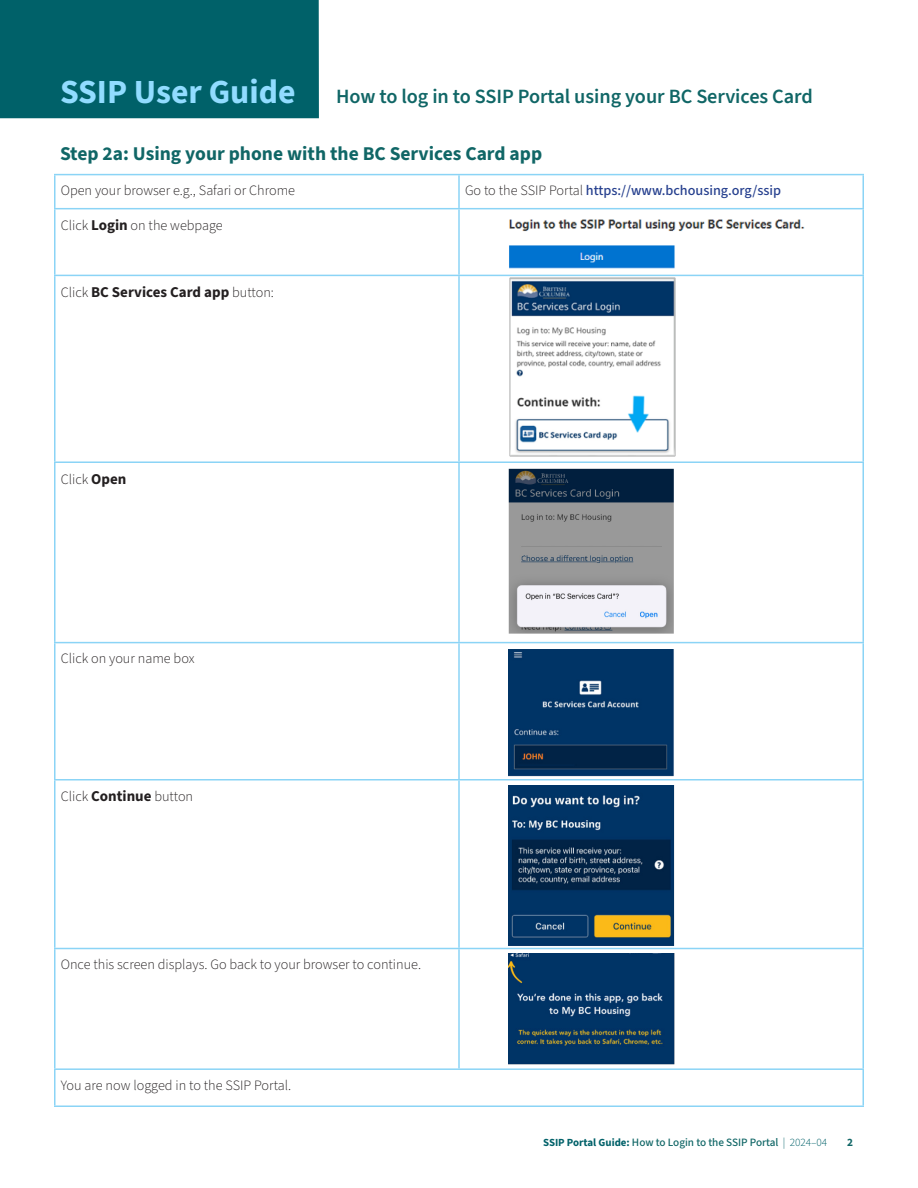
<style>
.page{position:relative;width:918px;height:1188px;background:#fff}
.page>*{position:absolute;margin:0;border:0;box-sizing:border-box;transform-origin:0 0}
.t1{font:600 20.25px "Source Sans 3";letter-spacing:-.005em;color:#106666}
.Step_H1{font:700 19.5px "Source Sans 3";color:#106666}
.Body{font:700 15px "Source Sans 3";color:#231f20}
.Body-2{font:300 14.25px "Source Sans Pro";color:#231f20}
.Body-3{font:500 14.25px "Source Sans 3";color:#253f8e}
.t2{font:500 11.25px "Source Sans 3";letter-spacing:-.005em;color:#106666}
.t3{font:700 11.25px "Source Sans 3";color:#106666}
.s1{font-weight:700;font-size:33.75px;color:#91dcff}
.s2{font-family:"Source Sans Pro";font-weight:300;color:#231f20}
.s3{font-family:"Source Sans 3";font-weight:700;font-size:15px}
.s4{font-family:"Source Sans Pro";font-weight:300;font-size:14.25px}
.s5{font-weight:700;font-size:10.8px;color:#006169}
.s6{font-weight:300;color:#006169}
</style>
<div class="page">
<div style="left:0;top:0;width:319px;height:118px;background:#006169"></div>
<hr style="left:54px;top:174px;width:405px;height:1px;background:#8bd4f6">
<hr style="left:54px;top:175px;width:2px;height:33px;background:#8bd4f6">
<hr style="left:459px;top:174px;width:405px;height:1px;background:#8bd4f6">
<hr style="left:458px;top:175px;width:2px;height:33px;background:#8bd4f6">
<hr style="left:862px;top:175px;width:2px;height:33px;background:#8bd4f6">
<hr style="left:54px;top:208px;width:405px;height:1px;background:#8bd4f6">
<hr style="left:54px;top:209px;width:2px;height:66px;background:#8bd4f6">
<hr style="left:459px;top:208px;width:405px;height:1px;background:#8bd4f6">
<hr style="left:458px;top:209px;width:2px;height:66px;background:#8bd4f6">
<hr style="left:862px;top:209px;width:2px;height:66px;background:#8bd4f6">
<hr style="left:54px;top:275px;width:405px;height:1px;background:#8bd4f6">
<hr style="left:54px;top:276px;width:2px;height:185px;background:#8bd4f6">
<hr style="left:459px;top:275px;width:405px;height:1px;background:#8bd4f6">
<hr style="left:458px;top:276px;width:2px;height:185px;background:#8bd4f6">
<hr style="left:862px;top:276px;width:2px;height:185px;background:#8bd4f6">
<hr style="left:54px;top:461px;width:405px;height:2px;background:#8bd4f6">
<hr style="left:54px;top:463px;width:2px;height:179px;background:#8bd4f6">
<hr style="left:459px;top:461px;width:405px;height:2px;background:#8bd4f6">
<hr style="left:458px;top:463px;width:2px;height:179px;background:#8bd4f6">
<hr style="left:862px;top:463px;width:2px;height:179px;background:#8bd4f6">
<hr style="left:54px;top:642px;width:405px;height:1px;background:#8bd4f6">
<hr style="left:54px;top:643px;width:2px;height:136px;background:#8bd4f6">
<hr style="left:459px;top:642px;width:405px;height:1px;background:#8bd4f6">
<hr style="left:458px;top:643px;width:2px;height:136px;background:#8bd4f6">
<hr style="left:862px;top:643px;width:2px;height:136px;background:#8bd4f6">
<hr style="left:54px;top:779px;width:405px;height:2px;background:#8bd4f6">
<hr style="left:54px;top:781px;width:2px;height:167px;background:#8bd4f6">
<hr style="left:459px;top:779px;width:405px;height:2px;background:#8bd4f6">
<hr style="left:458px;top:781px;width:2px;height:167px;background:#8bd4f6">
<hr style="left:862px;top:781px;width:2px;height:167px;background:#8bd4f6">
<hr style="left:54px;top:948px;width:405px;height:1px;background:#8bd4f6">
<hr style="left:54px;top:949px;width:2px;height:119px;background:#8bd4f6">
<hr style="left:459px;top:948px;width:405px;height:1px;background:#8bd4f6">
<hr style="left:458px;top:949px;width:2px;height:119px;background:#8bd4f6">
<hr style="left:862px;top:949px;width:2px;height:119px;background:#8bd4f6">
<hr style="left:54px;top:1068px;width:405px;height:2px;background:#8bd4f6">
<hr style="left:54px;top:1070px;width:2px;height:36px;background:#8bd4f6">
<hr style="left:459px;top:1068px;width:405px;height:2px;background:#8bd4f6">
<hr style="left:862px;top:1070px;width:2px;height:36px;background:#8bd4f6">
<hr style="left:54px;top:1106px;width:405px;height:1px;background:#8bd4f6">
<hr style="left:459px;top:1106px;width:405px;height:1px;background:#8bd4f6">
<img style="left:509px;top:219px;width:296px;height:50px">
<img style="left:509px;top:278px;width:167px;height:179px">
<img style="left:508px;top:468px;width:166px;height:166px">
<img style="left:509px;top:649px;width:165px;height:128px">
<img style="left:509px;top:785px;width:166px;height:163px">
<img style="left:509px;top:954px;width:166px;height:111px">
<h1 class="t1" style="left:60px;top:83px;width:754px"><span class="s1">SSIP User Guide</span> How to log in to SSIP Portal using your BC Services Card</h1>
<p class="Step_H1" style="left:60px;top:140px;width:484px">Step 2a: Using your phone with the BC Services Card app</p>
<p class="Body-2" style="left:61px;top:181px;width:236px">Open your browser e.g., Safari or Chrome</p>
<p class="Body-3" style="left:465px;top:181px;width:318px"><span class="s2">Go to the SSIP Portal</span> https://www.bchousing.org/ssip</p>
<p class="Body-2" style="left:61px;top:216px;width:163px">Click <span class="s3">Login</span> on the webpage</p>
<p class="Body" style="left:61px;top:282px;width:215px"><span class="s4">Click</span> BC Services Card app <span class="s4">button:</span></p>
<p class="Body-2" style="left:61px;top:469px;width:67px">Click <span class="s3">Open</span></p>
<p class="Body-2" style="left:61px;top:649px;width:135px">Click on your name box</p>
<p class="Body-2" style="left:61px;top:787px;width:134px">Click <span class="s3">Continue</span> button</p>
<p class="Body-2" style="left:61px;top:955px;width:362px">Once this screen displays. Go back to your browser to continue.</p>
<p class="Body-2" style="left:61px;top:1076px;width:232px">You are now logged in to the SSIP Portal.</p>
<p class="t2" style="left:543px;top:1135px;width:286px"><span class="s5">SSIP Portal Guide:</span> How to Login to the SSIP Portal <span class="s6">| 2024–04</span></p>
<p class="t3" style="left:847px;top:1135px;width:7px">2</p>
</div>
